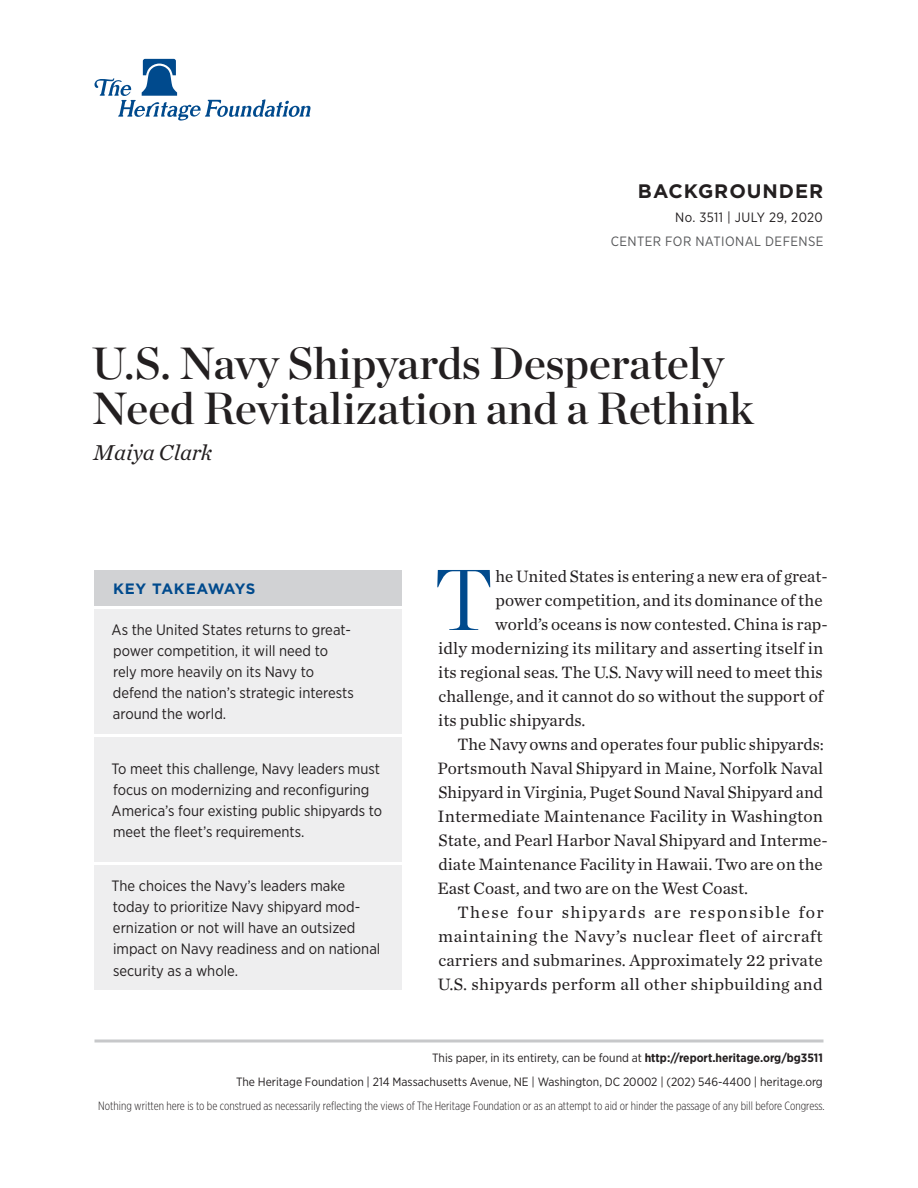
<style>
.page{position:relative;width:918px;height:1188px;background:#fff}
.page>*{position:absolute;margin:0;border:0;box-sizing:border-box;transform-origin:0 0}
.Body_Text___DROP_CAP{font:300 86.1px "Chronicle Display";color:#004a8d}
.Paper_Title{font:45px/45px "Chronicle Display Semi";color:#231f20}
.Byline{font:italic 22.5px "Chronicle Text G1";color:#231f20}
.t1{font:700 19.5px "Gotham";letter-spacing:.05em;color:#231f20}
.Body_Text{font:17.25px/24px "Chronicle Text G1";color:#231f20}
.Body_Text___DROP_CAP-2{font:17.25px "Chronicle Text G1";color:#231f20}
.Key_Takeaways{font:15px/21px "Gotham Narrow";color:#231f20}
.Key_Takeaways___HEAD{font:700 15px "Gotham";letter-spacing:.03em;color:#004a8d}
.t2{font:13.5px "Gotham Narrow";letter-spacing:.03em;color:#57585a}
.t3{font:13.5px "Gotham Narrow";letter-spacing:.03em;color:#231f20}
.t4{font:12px/24px "Gotham Narrow";color:#231f20;text-align:right}
.t5{font:300 12px "Gotham X Narrow";color:#231f20}
.s1{font-weight:700}
</style>
<div class="page">
<hr style="left:94px;top:1040px;width:730px;height:2px;background:#c7c8ca">
<svg style="left:94px;top:59px;width:216px;height:62px"></svg>
<div style="left:94px;top:609px;width:308px;height:125px;background:#eeeeef"></div>
<div style="left:94px;top:570px;width:308px;height:36px;background:#d1d2d4"></div>
<div style="left:94px;top:737px;width:308px;height:125px;background:#eeeeef"></div>
<div style="left:94px;top:865px;width:308px;height:125px;background:#eeeeef"></div>
<p class="t1" style="left:638px;top:178px;width:187px">BACKGROUNDER</p>
<p class="t3" style="left:675px;top:209px;width:149px">No. 3511 | July 29, 2020</p>
<p class="t2" style="left:611px;top:233px;width:214px">CENTER FOR NATIONAL DEFENSE</p>
<p class="Paper_Title" style="left:91px;top:338px;width:664px">U.S. Navy Shipyards Desperately<br>Need Revitalization and a Rethink</p>
<p class="Byline" style="left:93px;top:436px;width:121px">Maiya Clark</p>
<p class="Key_Takeaways___HEAD" style="left:113px;top:579px;width:144px">KEY TAKEAWAYS</p>
<p class="Key_Takeaways" style="left:112px;top:619px;width:244px">As the United States returns to great&shy;power competition, it will need to rely more heavily on its Navy to defend the nation’s strategic interests around the world.</p>
<p class="Key_Takeaways" style="left:112px;top:758px;width:272px">To meet this challenge, Navy leaders must focus on modernizing and reconfiguring America’s four existing public shipyards to meet the fleet’s requirements.</p>
<p class="Key_Takeaways" style="left:112px;top:875px;width:270px">The choices the Navy’s leaders make today to prioritize Navy shipyard mod&shy;ernization or not will have an outsized impact on Navy readiness and on national security as a whole.</p>
<p class="Body_Text___DROP_CAP" style="left:434px;top:534px;width:60px">T</p>
<p class="Body_Text___DROP_CAP-2" style="left:496px;top:563px;width:334px">he United States is entering a new era of great-</p>
<p class="Body_Text___DROP_CAP-2" style="left:496px;top:587px;width:329px">power competition, and its dominance of the</p>
<p class="Body_Text___DROP_CAP-2" style="left:495px;top:611px;width:334px">world’s oceans is now contested. China is rap-</p>
<p class="Body_Text___DROP_CAP-2" style="left:438px;top:635px;width:387px">idly modernizing its military and asserting itself in</p>
<p class="Body_Text___DROP_CAP-2" style="left:438px;top:659px;width:386px">its regional seas. The U.S. Navy will need to meet this</p>
<p class="Body_Text___DROP_CAP-2" style="left:438px;top:683px;width:387px">challenge, and it cannot do so without the support of</p>
<p class="Body_Text___DROP_CAP-2" style="left:438px;top:707px;width:149px">its public shipyards.</p>
<p class="Body_Text" style="left:437px;top:731px;width:392px;text-indent:20px">The Navy owns and operates four public shipyards:<br>Portsmouth Naval Shipyard in Maine, Norfolk Naval Shipyard in Virginia, Puget Sound Naval Shipyard and Intermediate Maintenance Facility in Washington State, and Pearl Harbor Naval Shipyard and Interme&shy;diate Maintenance Facility in Hawaii. Two are on the East Coast, and two are on the West Coast.</p>
<p class="Body_Text" style="left:438px;top:899px;width:387px;text-align:justify;text-indent:20px">These four shipyards are responsible for maintaining the Navy’s nuclear fleet of aircraft carriers and submarines. Approximately 22 private U.S. shipyards perform all other shipbuilding and</p>
<p class="t4" style="left:236px;top:1046px;width:588px">This paper, in its entirety, can be found at <span class="s1">http://report.heritage.org/bg3511<br></span>The Heritage Foundation | 214 Massachusetts Avenue, NE | Washington, DC 20002 | (202) 546-4400 | heritage.org</p>
<p class="t5" style="left:98px;top:1099px;width:728px">Nothing written here is to be construed as necessarily reflecting the views of The Heritage Foundation or as an attempt to aid or hinder the passage of any bill before Congress.</p>
</div>
